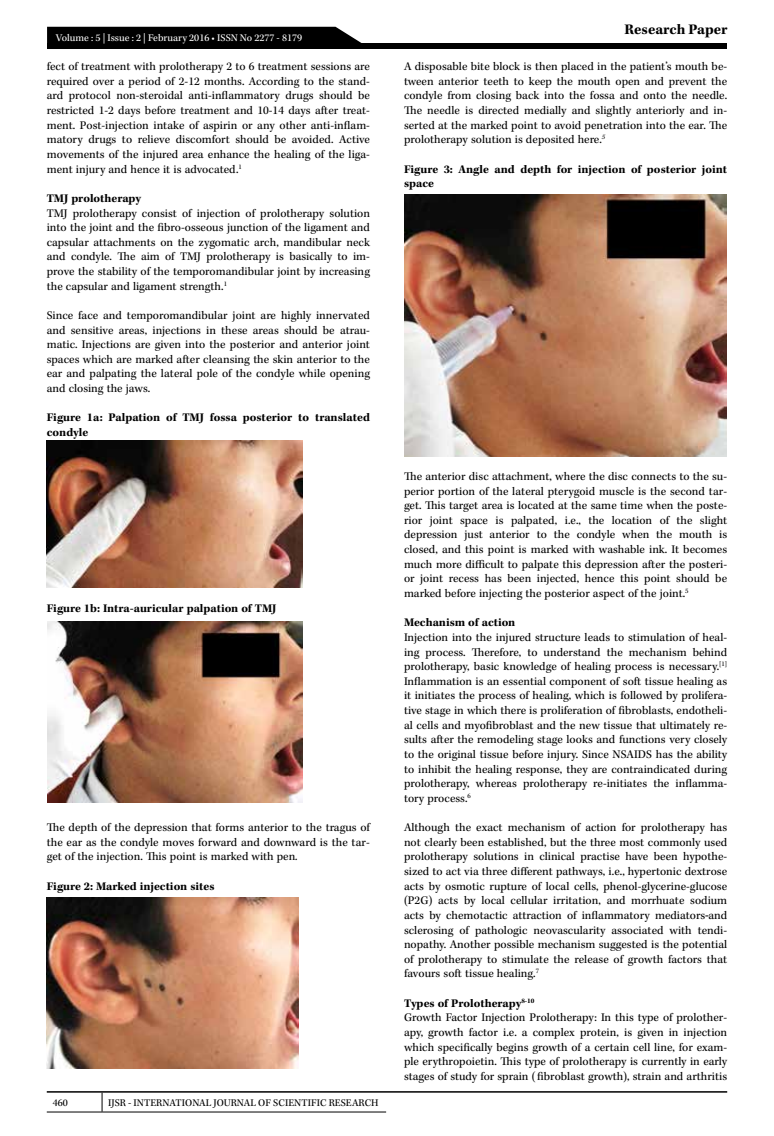
<style>
.page{position:relative;width:774px;height:1136px;background:#fff}
.page>*{position:absolute;margin:0;border:0;box-sizing:border-box;transform-origin:0 0}
.t1{font:700 15px "Kepler Std";color:#000}
.t2{font:12px/14.7px "Kepler Std";color:#000;text-align:justify}
.t3{font:700 12px/14.7px "Kepler Std";color:#000}
.t4{font:10.5px "Kepler Std";color:#000}
.t5{font:10.5px "Kepler Std";color:#fff}
.s1{font-style:italic}
.s2{font-weight:700}
</style>
<div class="page">
<hr style="left:47px;top:1090px;width:680px;height:2px;background:#000">
<svg style="left:102px;top:1092px;width:1px;height:19px"></svg>
<hr style="left:47px;top:1111px;width:55px;height:1px;background:#000">
<hr style="left:102px;top:1111px;width:284px;height:1px;background:#000">
<div style="left:47px;top:43px;width:680px;height:6px;background:#000"></div>
<div style="left:47px;top:27px;width:315px;height:16px;background:#000"></div>
<img style="left:47px;top:440px;width:255px;height:147px">
<img style="left:47px;top:622px;width:255px;height:180px">
<img style="left:47px;top:897px;width:251px;height:171px">
<img style="left:404px;top:195px;width:322px;height:261px">
<p class="t5" style="left:56px;top:32px;width:248px">Volume : 5 | Issue : 2 | February 2016 • ISSN No 2277 - 8179</p>
<p class="t2" style="left:47px;top:59px;width:325px">fect of treatment with prolotherapy 2 to 6 treatment sessions are required over a period of 2-12 months. According to the stand&shy;ard protocol non-steroidal anti-inflammatory drugs should be restricted 1-2 days before treatment and 10-14 days after treat&shy;ment. Post-injection intake of aspirin or any other anti-inflam&shy;matory drugs to relieve discomfort should be avoided. Active movements of the injured area enhance the healing of the liga&shy;ment injury and hence it is advocated.<sup>1</sup></p>
<p class="t3" style="left:47px;top:191px;width:96px">TMJ prolotherapy</p>
<p class="t2" style="left:47px;top:206px;width:325px">TMJ prolotherapy consist of injection of prolotherapy solution into the joint and the fibro-osseous junction of the ligament and capsular attachments on the zygomatic arch, mandibular neck and condyle. The aim of TMJ prolotherapy is basically to im&shy;prove the stability of the temporomandibular joint by increasing the capsular and ligament strength.<sup>1</sup></p>
<p class="t2" style="left:47px;top:308px;width:325px">Since face and temporomandibular joint are highly innervated and sensitive areas, injections in these areas should be atrau&shy;matic. Injections are given into the posterior and anterior joint spaces which are marked after cleansing the skin anterior to the ear and palpating the lateral pole of the condyle while opening and closing the jaws.</p>
<p class="t3" style="left:47px;top:410px;width:325px">Figure 1a: Palpation of TMJ fossa posterior to translated condyle</p>
<p class="t3" style="left:47px;top:601px;width:231px">Figure 1b: Intra-auricular palpation of TMJ</p>
<p class="t2" style="left:47px;top:820px;width:325px">The depth of the depression that forms anterior to the tragus of the ear as the condyle moves forward and downward is the tar&shy;get of the injection. This point is marked with pen<span class="s1">.</span></p>
<p class="t3" style="left:47px;top:878px;width:169px">Figure 2: Marked injection sites</p>
<p class="t4" style="left:53px;top:1096px;width:17px">460</p>
<p class="t4" style="left:108px;top:1096px;width:272px">IJSR - INTERNATIONAL JOURNAL OF SCIENTIFIC RESEARCH</p>
<p class="t1" style="left:625px;top:21px;width:104px">Research Paper</p>
<p class="t2" style="left:404px;top:59px;width:325px">A disposable bite block is then placed in the patient’s mouth be&shy;tween anterior teeth to keep the mouth open and prevent the condyle from closing back into the fossa and onto the needle.<br>The needle is directed medially and slightly anteriorly and in&shy;serted at the marked point to avoid penetration into the ear. The prolotherapy solution is deposited here.<sup>5</sup></p>
<p class="t3" style="left:404px;top:162px;width:325px">Figure 3: Angle and depth for injection of posterior joint space</p>
<p class="t2" style="left:404px;top:469px;width:325px">The anterior disc attachment, where the disc connects to the su&shy;perior portion of the lateral pterygoid muscle is the second tar&shy;get. This target area is located at the same time when the poste&shy;rior joint space is palpated, i.e., the location of the slight depression just anterior to the condyle when the mouth is closed, and this point is marked with washable ink. It becomes much more difficult to palpate this depression after the posteri&shy;or joint recess has been injected, hence this point should be marked before injecting the posterior aspect of the joint.<sup>5</sup></p>
<p class="t3" style="left:404px;top:615px;width:113px">Mechanism of action</p>
<p class="t2" style="left:404px;top:630px;width:325px">Injection into the injured structure leads to stimulation of heal&shy;ing process. Therefore, to understand the mechanism behind prolotherapy, basic knowledge of healing process is necessary.<sup>[1] </sup>Inflammation is an essential component of soft tissue healing as it initiates the process of healing, which is followed by prolifera&shy;tive stage in which there is proliferation of fibroblasts, endotheli&shy;al cells and myofibroblast and the new tissue that ultimately re&shy;sults after the remodeling stage looks and functions very closely to the original tissue before injury. Since NSAIDS has the ability to inhibit the healing response, they are contraindicated during prolotherapy, whereas prolotherapy re-initiates the inflamma&shy;tory process.<sup>6</sup></p>
<p class="t2" style="left:404px;top:820px;width:325px">Although the exact mechanism of action for prolotherapy has not clearly been established, but the three most commonly used prolotherapy solutions in clinical practise have been hypothe&shy;sized to act via three different pathways, i.e., hypertonic dextrose acts by osmotic rupture of local cells, phenol-glycerine-glucose (P2G) acts by local cellular irritation, and morrhuate sodium acts by chemotactic attraction of inflammatory mediators and sclerosing of pathologic neovascularity associated with tendi&shy;nopathy. Another possible mechanism suggested is the potential of prolotherapy to stimulate the release of growth factors that favours soft tissue healing.<sup>7</sup></p>
<p class="t2" style="left:404px;top:995px;width:325px;text-align:left"><span class="s2">Types of Prolotherapy</span><sup>8-10<br></sup>Growth Factor Injection Prolotherapy: In this type of prolother&shy;apy, growth factor i.e. a complex protein, is given in injection which specifically begins growth of a certain cell line, for exam&shy;ple erythropoietin. This type of prolotherapy is currently in early stages of study for sprain ( fibroblast growth), strain and arthritis</p>
</div>
